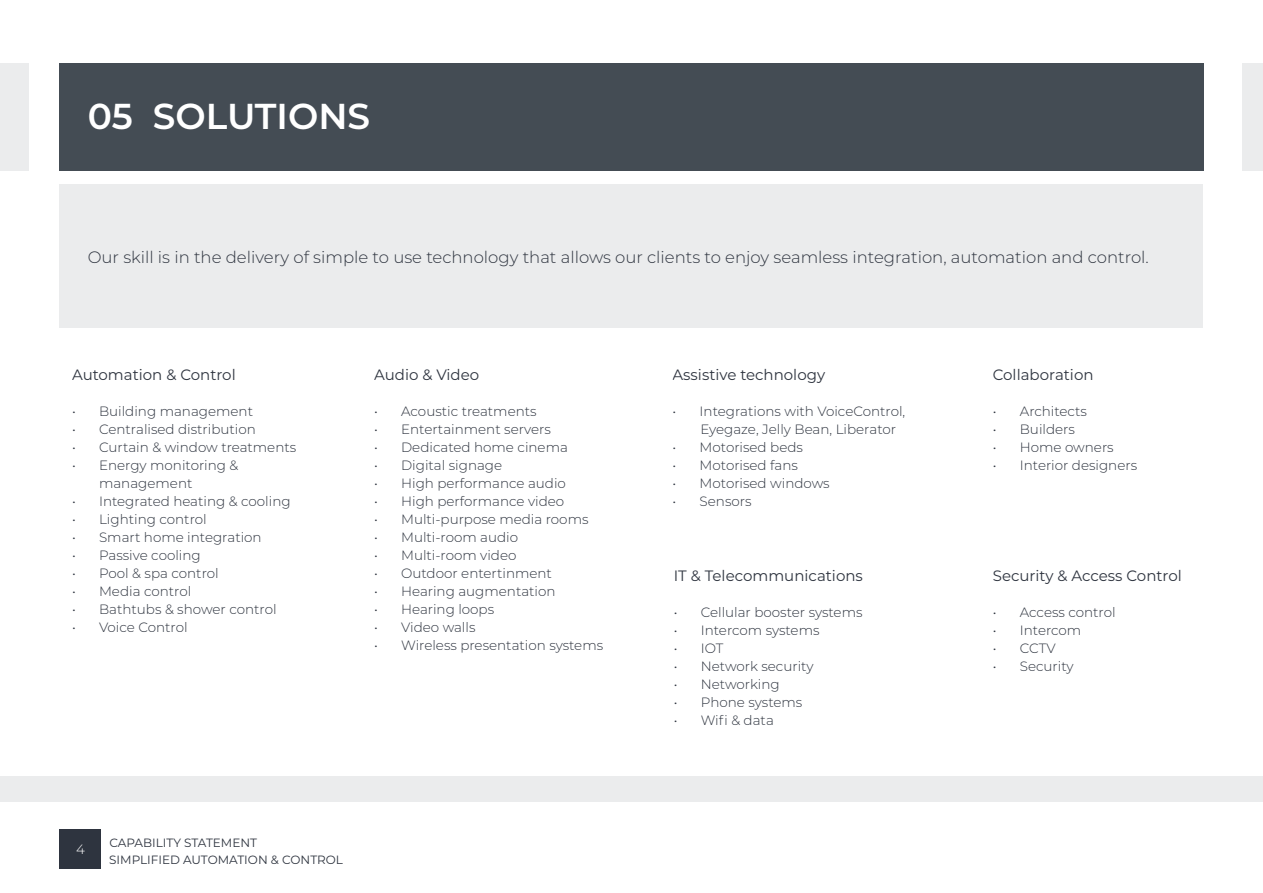
<style>
.page{position:relative;width:1263px;height:893px;background:#fff}
.page>*{position:absolute;margin:0;border:0;box-sizing:border-box;transform-origin:0 0}
.t1{font:600 36px "Montserrat";color:#fff}
.t2{font:300 16.5px "Montserrat";color:#2e343f}
.t3{font:15px "Montserrat";color:#2e343f}
.t4{font:300 13.5px/18px "Montserrat";color:#2e343f}
.t5{font:300 13.5px "Montserrat";color:#fff}
.t6{font:12px/16.5px "Montserrat";color:#2e343f}
</style>
<div class="page">
<div style="left:59px;top:64px;width:1144px;height:107px;background:#444c54"></div>
<div style="left:59px;top:185px;width:1143px;height:143px;background:#ebeced"></div>
<div style="left:0;top:776px;width:1263px;height:25px;background:#ebeced"></div>
<div style="left:1243px;top:64px;width:20px;height:107px;background:#ebeced"></div>
<div style="left:0;top:64px;width:28px;height:107px;background:#ebeced"></div>
<div style="left:60px;top:829px;width:41px;height:39px;background:#2e343f"></div>
<h1 class="t1" style="left:88px;top:91px;width:284px">05 SOLUTIONS</h1>
<p class="t2" style="left:88px;top:246px;width:1062px">Our skill is in the delivery of simple to use technology that allows our clients to enjoy seamless integration, automation and control.</p>
<p class="t3" style="left:72px;top:365px;width:165px">Automation &amp; Control</p>
<p class="t4" style="left:72px;top:402px;width:183px">• Building management</p>
<p class="t4" style="left:72px;top:420px;width:185px">• Centralised distribution</p>
<p class="t4" style="left:72px;top:438px;width:226px">• Curtain &amp; window treatments</p>
<p class="t4" style="left:99px;top:456px;width:141px;text-indent:-27px">• Energy monitoring &amp; management</p>
<p class="t4" style="left:72px;top:492px;width:220px">• Integrated heating &amp; cooling</p>
<p class="t4" style="left:72px;top:510px;width:136px">• Lighting control</p>
<p class="t4" style="left:72px;top:528px;width:191px">• Smart home integration</p>
<p class="t4" style="left:72px;top:546px;width:130px">• Passive cooling</p>
<p class="t4" style="left:72px;top:564px;width:148px">• Pool &amp; spa control</p>
<p class="t4" style="left:72px;top:582px;width:121px">• Media control</p>
<p class="t4" style="left:72px;top:600px;width:206px">• Bathtubs &amp; shower control</p>
<p class="t4" style="left:72px;top:618px;width:117px">• Voice Control</p>
<p class="t3" style="left:374px;top:365px;width:107px">Audio &amp; Video</p>
<p class="t4" style="left:374px;top:402px;width:164px">• Acoustic treatments</p>
<p class="t4" style="left:374px;top:420px;width:178px">• Entertainment servers</p>
<p class="t4" style="left:374px;top:438px;width:195px">• Dedicated home cinema</p>
<p class="t4" style="left:374px;top:456px;width:130px">• Digital signage</p>
<p class="t4" style="left:374px;top:474px;width:193px">• High performance audio</p>
<p class="t4" style="left:374px;top:492px;width:192px">• High performance video</p>
<p class="t4" style="left:374px;top:510px;width:216px">• Multi-purpose media rooms</p>
<p class="t4" style="left:374px;top:528px;width:146px">• Multi-room audio</p>
<p class="t4" style="left:374px;top:546px;width:144px">• Multi-room video</p>
<p class="t4" style="left:374px;top:564px;width:179px">• Outdoor entertinment</p>
<p class="t4" style="left:374px;top:582px;width:183px">• Hearing augmentation</p>
<p class="t4" style="left:374px;top:600px;width:122px">• Hearing loops</p>
<p class="t4" style="left:374px;top:618px;width:103px">• Video walls</p>
<p class="t4" style="left:374px;top:636px;width:230px">• Wireless presentation systems</p>
<p class="t5" style="left:76px;top:840px;width:10px">4</p>
<p class="t6" style="left:109px;top:834px;width:235px">CAPABILITY STATEMENT<br>SIMPLIFIED AUTOMATION &amp; CONTROL</p>
<p class="t3" style="left:673px;top:365px;width:154px">Assistive technology</p>
<p class="t4" style="left:700px;top:402px;width:206px;text-indent:-28px">• Integrations with VoiceControl,<br>Eyegaze, Jelly Bean, Liberator</p>
<p class="t4" style="left:673px;top:438px;width:132px">• Motorised beds</p>
<p class="t4" style="left:673px;top:456px;width:127px">• Motorised fans</p>
<p class="t4" style="left:673px;top:474px;width:159px">• Motorised windows</p>
<p class="t4" style="left:673px;top:492px;width:80px">• Sensors</p>
<p class="t3" style="left:674px;top:566px;width:191px">IT &amp; Telecommunications</p>
<p class="t4" style="left:674px;top:603px;width:190px">• Cellular booster systems</p>
<p class="t4" style="left:674px;top:621px;width:147px">• Intercom systems</p>
<p class="t4" style="left:674px;top:639px;width:51px">• IOT</p>
<p class="t4" style="left:674px;top:657px;width:141px">• Network security</p>
<p class="t4" style="left:674px;top:675px;width:107px">• Networking</p>
<p class="t4" style="left:674px;top:693px;width:130px">• Phone systems</p>
<p class="t4" style="left:674px;top:711px;width:102px">• Wifi &amp; data</p>
<p class="t3" style="left:993px;top:365px;width:102px">Collaboration</p>
<p class="t4" style="left:993px;top:402px;width:96px">• Architects</p>
<p class="t4" style="left:993px;top:420px;width:84px">• Builders</p>
<p class="t4" style="left:993px;top:438px;width:122px">• Home owners</p>
<p class="t4" style="left:993px;top:456px;width:146px">• Interior designers</p>
<p class="t3" style="left:993px;top:566px;width:191px">Security &amp; Access Control</p>
<p class="t4" style="left:993px;top:603px;width:124px">• Access control</p>
<p class="t4" style="left:993px;top:621px;width:90px">• Intercom</p>
<p class="t4" style="left:993px;top:639px;width:64px">• CCTV</p>
<p class="t4" style="left:993px;top:657px;width:82px">• Security</p>
</div>
